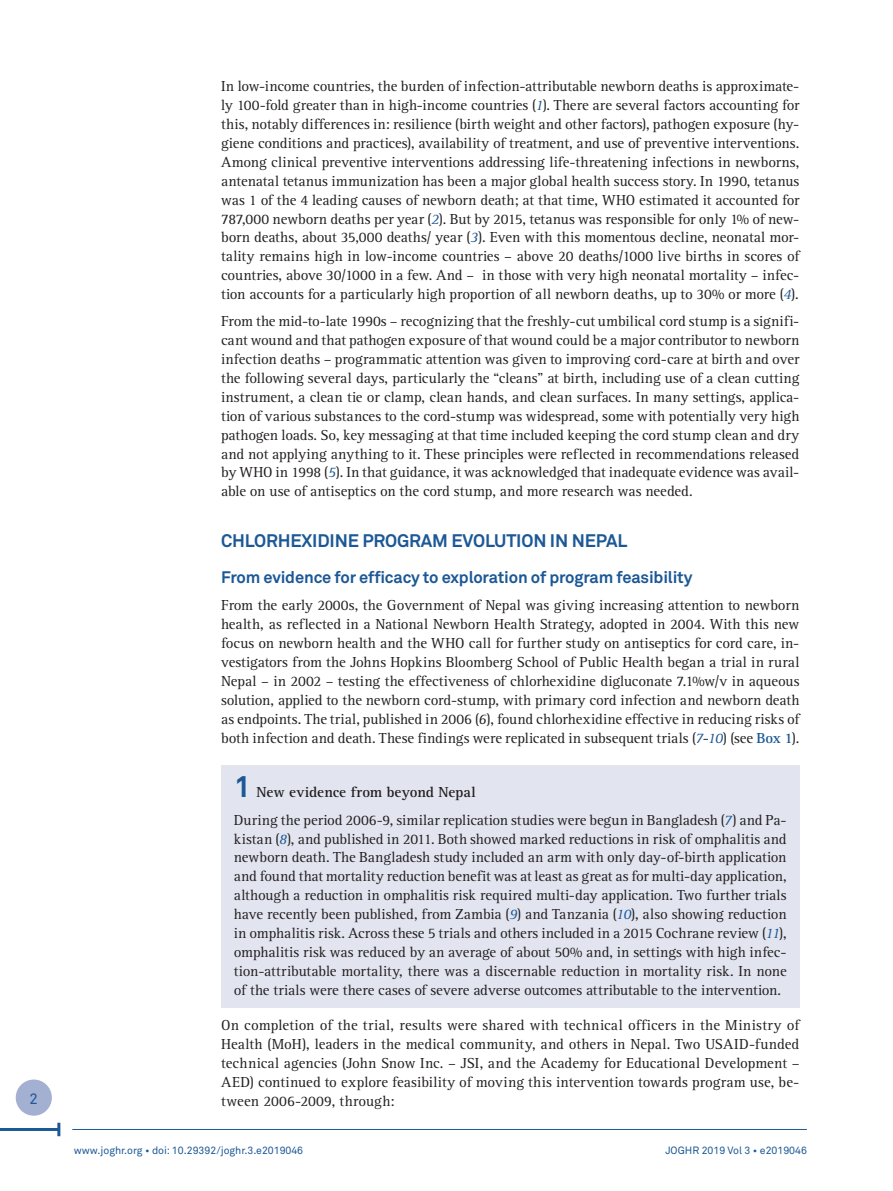
<style>
.page{position:relative;width:893px;height:1191px;background:#fff}
.page>*{position:absolute;margin:0;border:0;box-sizing:border-box;transform-origin:0 0}
.I_Podnaslovi_JOGHR{font:700 18px "Akkurat Pro";letter-spacing:-.01em;color:#1c5896}
.II_Podnaslovi_JOGHR{font:700 16.5px "Akkurat Pro";letter-spacing:-.01em;color:#1c5896}
.txt_osnovni_joghR{font:15px/18.9px "Rotis Serif Std";color:#231f20;text-align:justify}
.txt_osnovni_joghR-2{font:700 15px "Rotis Serif Std";color:#231f20}
.t1{font:15px "Akkurat Pro";color:#1c5896}
.t2{font:10.5px "Akkurat Pro";color:#1c5896}
.s1{font-style:italic;color:#1c5896}
.s2{font-style:italic}
.s3{font-weight:700;color:#1c5896}
.s4{font-family:"Akkurat Pro";font-size:30px;color:#1c5896}
</style>
<div class="page">
<hr style="left:72px;top:1129px;width:735px;height:1px;background:#1c5896">
<hr style="left:0;top:1128px;width:59px;height:3px;background:#1c5896">
<hr style="left:57px;top:1122px;width:3px;height:14px;background:#1c5896">
<div style="left:16px;top:1079px;width:36px;height:36px;background:#a4b0d1;border-radius:50%"></div>
<div style="left:221px;top:765px;width:578px;height:47px;background:#e2e5f0"></div>
<div style="left:221px;top:805px;width:578px;height:202px;background:#e2e5f0"></div>
<p class="t1" style="left:30px;top:1089px;width:10px">2</p>
<p class="txt_osnovni_joghR" style="left:221px;top:77px;width:580px">In low-income countries, the burden of infection-attributable newborn deaths is approximate&shy;ly 100-fold greater than in high-income countries (<span class="s1">1</span>). There are several factors accounting for this, notably differences in: resilience (birth weight and other factors), pathogen exposure (hy&shy;giene conditions and practices), availability of treatment, and use of preventive interventions.<br>Among clinical preventive interventions addressing life-threatening infections in newborns, antenatal tetanus immunization has been a major global health success story. In 1990, tetanus was 1 of the 4 leading causes of newborn death; at that time, WHO estimated it accounted for 787,000 newborn deaths per year (<span class="s1">2</span>). But by 2015, tetanus was responsible for only 1% of new&shy;born deaths, about 35,000 deaths/ year (<span class="s1">3</span>). Even with this momentous decline, neonatal mor&shy;tality remains high in low-income countries – above 20 deaths/1000 live births in scores of countries, above 30/1000 in a few. And – in those with very high neonatal mortality – infec&shy;tion accounts for a particularly high proportion of all newborn deaths, up to 30% or more (<span class="s1">4</span>).</p>
<p class="txt_osnovni_joghR" style="left:221px;top:312px;width:580px">From the mid-to-late 1990s – recognizing that the freshly-cut umbilical cord stump is a signifi&shy;cant wound and that pathogen exposure of that wound could be a major contributor to newborn infection deaths – programmatic attention was given to improving cord-care at birth and over the following several days, particularly the “cleans” at birth, including use of a clean cutting instrument, a clean tie or clamp, clean hands, and clean surfaces. In many settings, applica&shy;tion of various substances to the cord-stump was widespread, some with potentially very high pathogen loads. So, key messaging at that time included keeping the cord stump clean and dry and not applying anything to it. These principles were reflected in recommendations released by WHO in 1998 (<span class="s1">5</span>). In that guidance, it was acknowledged that inadequate evidence was avail&shy;able on use of antiseptics on the cord stump, and more research was needed.</p>
<p class="I_Podnaslovi_JOGHR" style="left:221px;top:529px;width:408px">CHLORHEXIDINE PROGRAM EVOLUTION IN NEPAL</p>
<p class="II_Podnaslovi_JOGHR" style="left:221px;top:567px;width:473px">From evidence for efficacy to exploration of program feasibility</p>
<p class="txt_osnovni_joghR" style="left:221px;top:596px;width:580px">From the early 2000s, the Government of Nepal was giving increasing attention to newborn health, as reflected in a National Newborn Health Strategy, adopted in 2004. With this new focus on newborn health and the WHO call for further study on antiseptics for cord care, in&shy;vestigators from the Johns Hopkins Bloomberg School of Public Health began a trial in rural Nepal – in 2002 – testing the effectiveness of chlorhexidine digluconate 7.1%w/v in aqueous solution, applied to the newborn cord-stump, with primary cord infection and newborn death as endpoints. The trial, published in 2006 (<span class="s2">6</span>), found chlorhexidine effective in reducing risks of both infection and death. These findings were replicated in subsequent trials (<span class="s1">7</span>-<span class="s1">10</span>) (see <span class="s3">Box 1</span>).</p>
<p class="txt_osnovni_joghR-2" style="left:234px;top:783px;width:243px"><span class="s4">1</span> New evidence from beyond Nepal</p>
<p class="txt_osnovni_joghR" style="left:234px;top:810px;width:554px">During the period 2006-9, similar replication studies were begun in Bangladesh (<span class="s1">7</span>) and Pa&shy;kistan (<span class="s1">8</span>), and published in 2011. Both showed marked reductions in risk of omphalitis and newborn death. The Bangladesh study included an arm with only day-of-birth application and found that mortality reduction benefit was at least as great as for multi-day application, although a reduction in omphalitis risk required multi-day application. Two further trials have recently been published, from Zambia (<span class="s1">9</span>) and Tanzania (<span class="s1">10</span>), also showing reduction in omphalitis risk. Across these 5 trials and others included in a 2015 Cochrane review (<span class="s1">11</span>), omphalitis risk was reduced by an average of about 50% and, in settings with high infec&shy;tion-attributable mortality, there was a discernable reduction in mortality risk. In none of the trials were there cases of severe adverse outcomes attributable to the intervention.</p>
<p class="txt_osnovni_joghR" style="left:221px;top:1016px;width:580px">On completion of the trial, results were shared with technical officers in the Ministry of Health (MoH), leaders in the medical community, and others in Nepal. Two USAID-funded technical agencies (John Snow Inc. – JSI, and the Academy for Educational Development – AED) continued to explore feasibility of moving this intervention towards program use, be&shy;tween 2006-2009, through:</p>
<p class="t2" style="left:74px;top:1143px;width:231px">www.joghr.org • doi: 10.29392/joghr.3.e2019046</p>
<p class="t2" style="left:665px;top:1143px;width:143px">JOGHR 2019 Vol 3 • e2019046</p>
</div>
